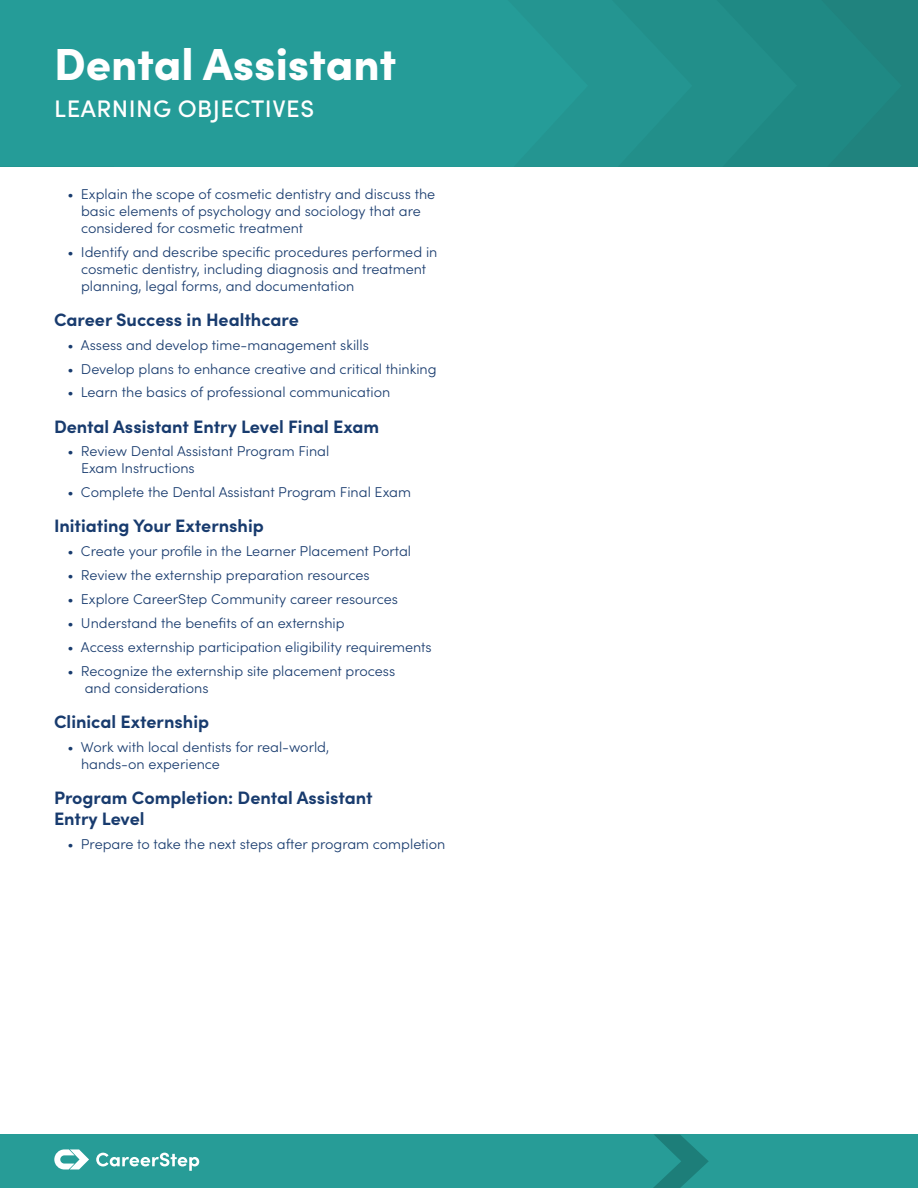
<style>
.page{position:relative;width:918px;height:1188px;background:#fff}
.page>*{position:absolute;margin:0;border:0;box-sizing:border-box;transform-origin:0 0}
.t1{font:900 45px "Sofia Pro";color:#fff}
.t2{font:500 24px "Sofia Pro";letter-spacing:.02em;color:#fff}
.Column_Header_Small{font:700 18px/21.6px "Sofia Pro";color:#183b6e}
.t3{font:300 14.25px/17.1px "Sofia Pro";color:#183b6e}
</style>
<div class="page">
<div style="left:797px;top:0;width:105px;height:167px;background:#1f8984"></div>
<div style="left:692px;top:0;width:105px;height:167px;background:#228f8a"></div>
<div style="left:588px;top:0;width:104px;height:167px;background:#249591"></div>
<div style="left:0;top:0;width:588px;height:167px;background:#259c98"></div>
<div style="left:0;top:1134px;width:918px;height:54px;background:#279c97"></div>
<svg style="left:653px;top:1134px;width:56px;height:54px"></svg>
<svg style="left:54px;top:1149px;width:35px;height:20px"></svg>
<svg style="left:96px;top:1153px;width:103px;height:18px"></svg>
<h1 class="t1" style="left:54px;top:28px;width:344px">Dental Assistant</h1>
<h2 class="t2" style="left:54px;top:91px;width:261px">LEARNING OBJECTIVES</h2>
<p class="t3" style="left:81px;top:184px;width:356px;text-indent:-14px">• Explain the scope of cosmetic dentistry and discuss the basic elements of psychology and sociology that are considered for cosmetic treatment</p>
<p class="t3" style="left:81px;top:242px;width:358px;text-indent:-14px">• Identify and describe specific procedures performed in cosmetic dentistry, including diagnosis and treatment planning, legal forms, and documentation</p>
<p class="Column_Header_Small" style="left:54px;top:307px;width:246px">Career Success in Healthcare</p>
<p class="t3" style="left:68px;top:335px;width:303px">• Assess and develop time-management skills</p>
<p class="t3" style="left:68px;top:359px;width:371px">• Develop plans to enhance creative and critical thinking</p>
<p class="t3" style="left:68px;top:383px;width:324px">• Learn the basics of professional communication</p>
<p class="Column_Header_Small" style="left:54px;top:414px;width:327px">Dental Assistant Entry Level Final Exam</p>
<p class="t3" style="left:81px;top:442px;width:250px;text-indent:-14px">• Review Dental Assistant Program Final<br>Exam Instructions</p>
<p class="t3" style="left:68px;top:483px;width:345px">• Complete the Dental Assistant Program Final Exam</p>
<p class="Column_Header_Small" style="left:54px;top:514px;width:211px">Initiating Your Externship</p>
<p class="t3" style="left:68px;top:542px;width:345px">• Create your profile in the Learner Placement Portal</p>
<p class="t3" style="left:68px;top:566px;width:304px">• Review the externship preparation resources</p>
<p class="t3" style="left:68px;top:590px;width:332px">• Explore CareerStep Community career resources</p>
<p class="t3" style="left:68px;top:613px;width:279px">• Understand the benefits of an externship</p>
<p class="t3" style="left:68px;top:637px;width:366px">• Access externship participation eligibility requirements</p>
<p class="t3" style="left:85px;top:661px;width:312px;text-indent:-17px">• Recognize the externship site placement process and considerations</p>
<p class="Column_Header_Small" style="left:54px;top:709px;width:157px">Clinical Externship</p>
<p class="t3" style="left:81px;top:737px;width:250px;text-indent:-14px">• Work with local dentists for real-world, hands-on experience</p>
<p class="Column_Header_Small" style="left:54px;top:785px;width:320px">Program Completion: Dental Assistant<br>Entry Level</p>
<p class="t3" style="left:68px;top:835px;width:379px">• Prepare to take the next steps after program completion</p>
</div>
